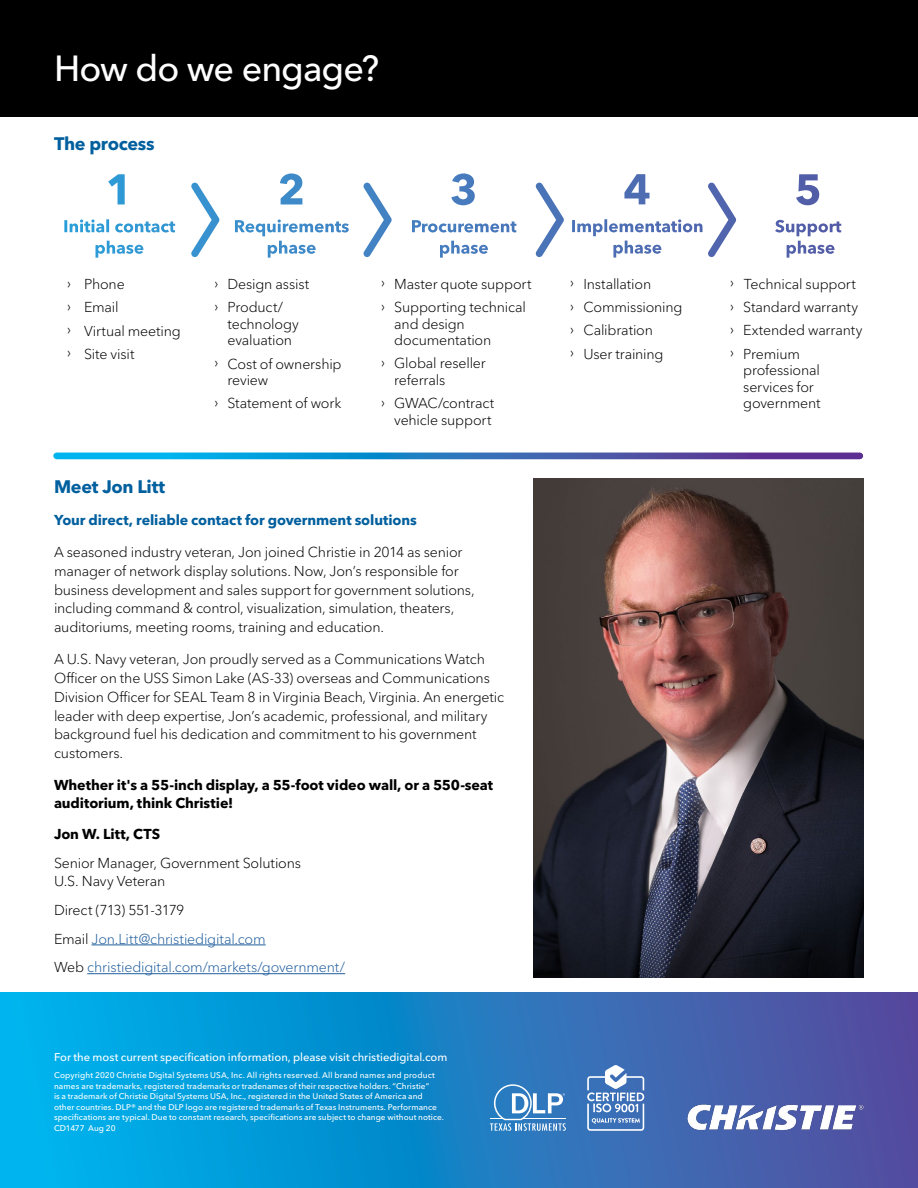
<style>
.page{position:relative;width:918px;height:1188px;background:#fff}
.page>*{position:absolute;margin:0;border:0;box-sizing:border-box;transform-origin:0 0}
.t1{font:500 36px "Avenir Next Cyr";letter-spacing:-.03em;color:#fff}
.t2{font:700 18px "Avenir Next Cyr";letter-spacing:-.015em;color:#005f9e}
.t3{font:300 14.25px/23.2px "Avenir Next Cyr";letter-spacing:-.015em;color:#000}
.t4{font:700 14.25px/18px "Avenir Next Cyr";letter-spacing:-.005em;color:#000}
.t5{font:300 14.25px/28.8px "Avenir Next Cyr";letter-spacing:-.015em;color:#215e9e}
.t6{font:700 14.25px "Avenir Next Cyr";letter-spacing:-.005em;color:#005f9e}
.t7{font:500 11.25px "Avenir Next Cyr";color:#fff}
.t8{font:500 8.25px/10.5px "Avenir Next Cyr";letter-spacing:.01em;color:#fff}
.s1{color:#000}
</style>
<div class="page">
<div style="left:0;top:0;width:918px;height:117px;background:#000"></div>
<svg style="left:0;top:993px;width:918px;height:195px;background:#1e82c6"></svg>
<svg style="left:490px;top:1084px;width:76px;height:47px;background:#6099cd"></svg>
<svg style="left:587px;top:1065px;width:57px;height:66px;background:#7298cb"></svg>
<img style="left:684px;top:1100px;width:183px;height:34px">
<hr style="left:92px;top:945px;width:174px;height:1px;background:#215e9e">
<hr style="left:87px;top:973px;width:258px;height:1px;background:#215e9e">
<img style="left:533px;top:479px;width:330px;height:498px">
<svg style="left:57px;top:453px;width:803px;height:6px;background:#2a75be"></svg>
<svg style="left:80px;top:173px;width:739px;height:84px"></svg>
<h1 class="t1" style="left:54px;top:47px;width:327px">How do we engage?</h1>
<p class="t2" style="left:54px;top:132px;width:102px">The process</p>
<p class="t3" style="left:67px;top:272px;width:116px">› Phone<br>› Email<br>› Virtual meeting › Site visit</p>
<p class="t3" style="left:214px;top:272px;width:97px">› Design assist › Product/</p>
<p class="t3" style="left:227px;top:316px;width:73px;line-height:16.5px">technology evaluation</p>
<p class="t3" style="left:227px;top:355px;width:116px;line-height:16.5px;text-indent:-13px">› Cost of ownership review</p>
<p class="t3" style="left:214px;top:392px;width:129px">› Statement of work</p>
<p class="t3" style="left:381px;top:272px;width:152px">› Master quote support › Supporting technical</p>
<p class="t3" style="left:394px;top:316px;width:99px;line-height:16.5px">and design documentation</p>
<p class="t3" style="left:394px;top:355px;width:93px;line-height:16.5px;text-indent:-13px">› Global reseller referrals</p>
<p class="t3" style="left:381px;top:395px;width:115px;line-height:16.5px;text-align:right">› GWAC/contract vehicle support</p>
<p class="t2" style="left:54px;top:475px;width:113px">Meet Jon Litt</p>
<p class="t6" style="left:54px;top:511px;width:364px">Your direct, reliable contact for government solutions</p>
<p class="t3" style="left:54px;top:543px;width:422px;line-height:18.8px">A seasoned industry veteran, Jon joined Christie in 2014 as senior manager of network display solutions. Now, Jon’s responsible for business development and sales support for government solutions, including command &amp; control, visualization, simulation, theaters, auditoriums, meeting rooms, training and education.</p>
<p class="t3" style="left:54px;top:650px;width:452px;line-height:18.8px">A U.S. Navy veteran, Jon proudly served as a Communications Watch Officer on the USS Simon Lake (AS-33) overseas and Communications Division Officer for SEAL Team 8 in Virginia Beach, Virginia. An energetic leader with deep expertise, Jon’s academic, professional, and military background fuel his dedication and commitment to his government customers.</p>
<p class="t4" style="left:54px;top:776px;width:441px">Whether it's a 55-inch display, a 55-foot video wall, or a 550-seat auditorium, think Christie!</p>
<p class="t4" style="left:54px;top:825px;width:108px">Jon W. Litt, CTS</p>
<p class="t3" style="left:54px;top:854px;width:249px;line-height:18px">Senior Manager, Government Solutions<br>U.S. Navy Veteran</p>
<p class="t5" style="left:54px;top:895px;width:293px"><span class="s1">Direct (713) 551-3179<br>Email</span> Jon.Litt@christiedigital.com<br><span class="s1">Web</span> christiedigital.com/markets/government/</p>
<p class="t7" style="left:54px;top:1050px;width:395px">For the most current specification information, please visit christiedigital.com</p>
<p class="t8" style="left:54px;top:1070px;width:392px">Copyright 2020 Christie Digital Systems USA, Inc. All rights reserved. All brand names and product names are trademarks, registered trademarks or tradenames of their respective holders. “Christie”<br>is a trademark of Christie Digital Systems USA, Inc., registered in the United States of America and other countries. DLP® and the DLP logo are registered trademarks of Texas Instruments. Performance specifications are typical. Due to constant research, specifications are subject to change without notice.<br>CD1477 Aug 20</p>
<p class="t3" style="left:570px;top:272px;width:114px">› Installation<br>› Commissioning › Calibration<br>› User training</p>
<p class="t3" style="left:730px;top:272px;width:134px">› Technical support › Standard warranty › Extended warranty › Premium</p>
<p class="t3" style="left:743px;top:362px;width:79px;line-height:16.5px">professional services for government</p>
</div>
